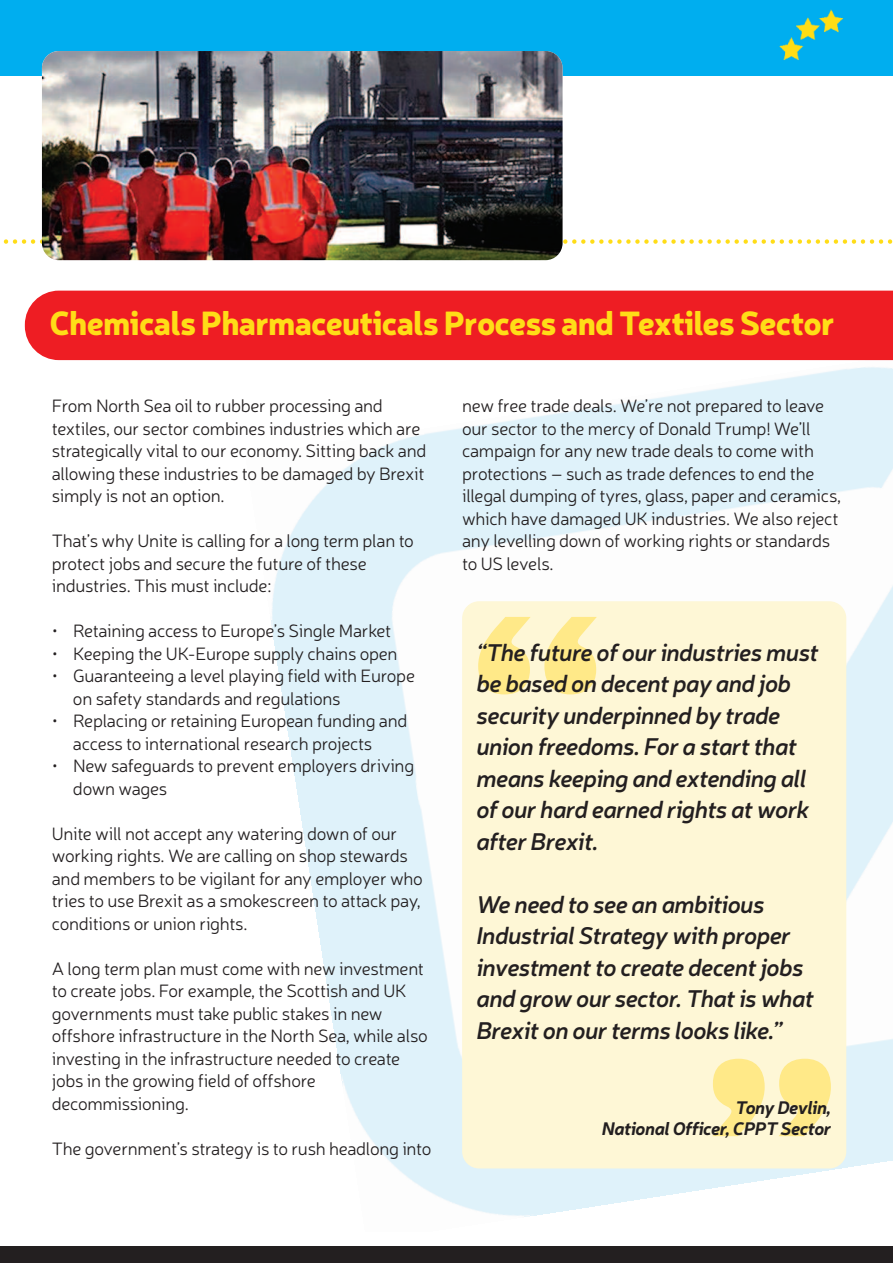
<style>
.page{position:relative;width:893px;height:1263px;background:#fff}
.page>*{position:absolute;margin:0;border:0;box-sizing:border-box;transform-origin:0 0}
.t1{font:900 289.2px "Neris";color:#ffe988}
.t2{font:900 33px "Neris";letter-spacing:-.025em;color:#ffdd17}
.t3{font:italic 600 24px/31.5px "Neris";letter-spacing:-.025em;color:#231f20}
.t4{font:300 18px/22.5px "Neris";letter-spacing:-.015em;color:#231f20}
.t5{font:italic 700 18px/21px "Neris";letter-spacing:-.025em;color:#231f20;text-align:right}
</style>
<div class="page">
<img style="left:246px;top:360px;width:647px;height:857px">
<div style="left:0;top:0;width:893px;height:76px;background:#00aeef"></div>
<img style="left:779px;top:9px;width:64px;height:51px">
<div style="left:0;top:1246px;width:893px;height:17px;background:#231f20"></div>
<svg style="left:3px;top:239px;width:890px;height:5px"></svg>
<img style="left:42px;top:51px;width:521px;height:209px;border-radius:17px">
<div style="left:25px;top:291px;width:868px;height:69px;background:#ee1d23"></div>
<div style="left:462px;top:601px;width:384px;height:567px;background:#fef7d6;border-radius:17px"></div>
<h2 class="t2" style="left:49px;top:311px;width:787px">Chemicals Pharmaceuticals Process and Textiles Sector</h2>
<p class="t4" style="left:52px;top:396px;width:376px">From North Sea oil to rubber processing and textiles, our sector combines industries which are strategically vital to our economy. Sitting back and allowing these industries to be damaged by Brexit simply is not an option.</p>
<p class="t4" style="left:52px;top:531px;width:364px">That’s why Unite is calling for a long term plan to protect jobs and secure the future of these industries. This must include:</p>
<p class="t4" style="left:52px;top:621px;width:341px">• Retaining access to Europe’s Single Market</p>
<p class="t4" style="left:52px;top:644px;width:347px">• Keeping the UK-Europe supply chains open</p>
<p class="t4" style="left:73px;top:666px;width:344px;text-indent:-21px">• Guaranteeing a level playing field with Europe on safety standards and regulations</p>
<p class="t4" style="left:73px;top:711px;width:336px;text-indent:-21px">• Replacing or retaining European funding and access to international research projects</p>
<p class="t4" style="left:73px;top:756px;width:343px;text-indent:-21px">• New safeguards to prevent employers driving down wages</p>
<p class="t4" style="left:52px;top:824px;width:373px">Unite will not accept any watering down of our working rights. We are calling on shop stewards and members to be vigilant for any employer who tries to use Brexit as a smokescreen to attack pay, conditions or union rights.</p>
<p class="t4" style="left:52px;top:959px;width:378px">A long term plan must come with new investment to create jobs. For example, the Scottish and UK governments must take public stakes in new offshore infrastructure in the North Sea, while also investing in the infrastructure needed to create jobs in the growing field of offshore decommissioning.</p>
<p class="t4" style="left:52px;top:1139px;width:381px">The government’s strategy is to rush headlong into</p>
<p class="t4" style="left:462px;top:396px;width:380px">new free trade deals. We’re not prepared to leave our sector to the mercy of Donald Trump! We’ll campaign for any new trade deals to come with protections – such as trade defences to end the illegal dumping of tyres, glass, paper and ceramics, which have damaged UK industries. We also reject any levelling down of working rights or standards to US levels.</p>
<h1 class="t1" style="left:465px;top:617px;width:145px">“</h1>
<h3 class="t3" style="left:476px;top:639px;width:344px">“The future of our industries must be based on decent pay and job security underpinned by trade union freedoms. For a start that means keeping and extending all of our hard earned rights at work after Brexit.</h3>
<h3 class="t3" style="left:476px;top:891px;width:339px">We need to see an ambitious<br>Industrial Strategy with proper investment to create decent jobs and grow our sector. That is what<br>Brexit on our terms looks like.”</h3>
<h1 class="t1" style="left:700px;top:1060px;width:145px">”</h1>
<p class="t5" style="left:602px;top:1099px;width:231px">Tony Devlin,<br>National Officer, CPPT Sector</p>
</div>
